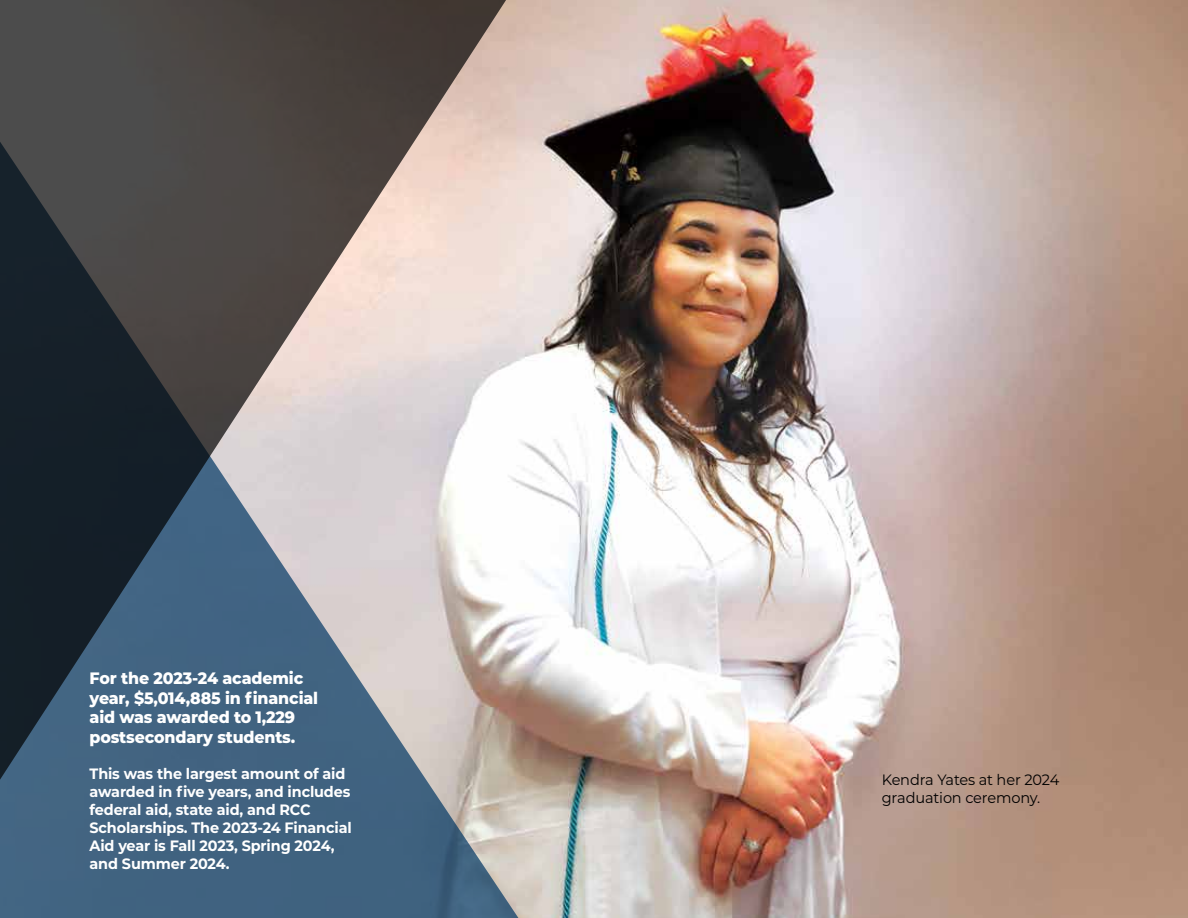
<style>
.page{position:relative;width:1188px;height:918px;background:#fff}
.page>*{position:absolute;margin:0;border:0;box-sizing:border-box;transform-origin:0 0}
.t1{font:800 16.5px/19.8px "Montserrat";letter-spacing:-.01em;color:#fff;scale:.96 1}
.t2{font:700 15px/18px "Montserrat";letter-spacing:-.01em;color:#fff;scale:.96 1}
.t3{font:15px/18px "Montserrat";letter-spacing:-.01em;color:#000}
</style>
<div class="page">
<img style="left:524px;top:0;width:664px;height:918px">
<svg style="left:0;top:103px;width:527px;height:815px;background:#537089"></svg>
<svg style="left:0;top:0;width:524px;height:866px;background:#71757c"></svg>
<p class="t1" style="left:90px;top:667px;width:240px">For the 2023-24 academic year, $5,014,885 in financial aid was awarded to 1,229 postsecondary students.</p>
<p class="t2" style="left:90px;top:764px;width:275px">This was the largest amount of aid awarded in five years, and includes federal aid, state aid, and RCC<br>Scholarships. The 2023-24 Financial<br>Aid year is Fall 2023, Spring 2024, and Summer 2024.</p>
<p class="t3" style="left:882px;top:770px;width:179px">Kendra Yates at her 2024 graduation ceremony.</p>
</div>
